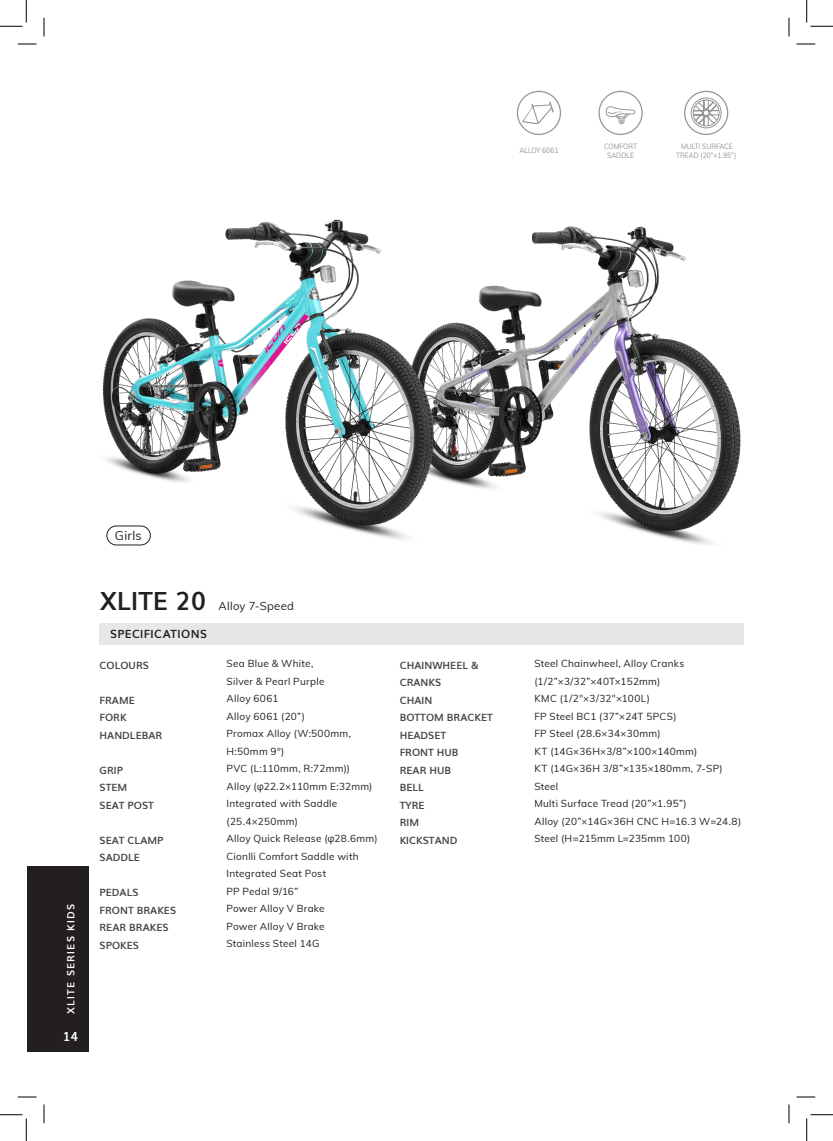
<style>
.page{position:relative;width:833px;height:1141px;background:#fff}
.page>*{position:absolute;margin:0;border:0;box-sizing:border-box;transform-origin:0 0}
.Title_Bold{font:700 25px "Muli";color:#231f20}
.Specs_Bold{font:12.5px "Muli";letter-spacing:.02em;color:#231f20}
.t1{font:700 12.5px "Muli";color:#fff}
.Specs_Bold-2{font:700 11.25px "Muli";letter-spacing:.035em;color:#231f20}
.Specs_Bold-3{font:11.25px "Muli";letter-spacing:.025em;color:#231f20}
.t2{font:10px/17.5px "Muli";letter-spacing:.025em;color:#231f20}
.t3{font:700 10px/17.5px "Muli";color:#454647}
.Page_Number{font:700 10px "Muli";letter-spacing:.12em;color:#fff}
.t4{font:7.5px/9px "Muli";color:#939598;text-align:center;scale:.9 1}
.s1{font-family:"Open Sans"}
</style>
<div class="page">
<div style="left:27px;top:865px;width:61px;height:186px;background:#231f20"></div>
<div style="left:99px;top:622px;width:644px;height:22px;background:#e6e7e9"></div>
<img style="left:440px;top:226px;width:301px;height:319px">
<img style="left:102px;top:219px;width:338px;height:326px">
<svg style="left:522px;top:102px;width:31px;height:22px"></svg>
<div style="left:516px;top:91px;width:44px;height:44px;border:1px solid #939598;border-radius:50%"></div>
<div style="left:598px;top:91px;width:44px;height:44px;border:1px solid #939598;border-radius:50%"></div>
<div style="left:683px;top:91px;width:44px;height:44px;border:1px solid #939598;border-radius:50%"></div>
<svg style="left:605px;top:106px;width:30px;height:18px"></svg>
<svg style="left:689px;top:97px;width:32px;height:32px"></svg>
<div style="left:106px;top:525px;width:44px;height:20px;border:1px solid #231f20;border-radius:9px"></div>
<svg style="left:18px;top:43px;width:18px;height:2px"></svg>
<svg style="left:796px;top:43px;width:18px;height:2px"></svg>
<svg style="left:18px;top:1096px;width:18px;height:1px"></svg>
<svg style="left:796px;top:1096px;width:18px;height:1px"></svg>
<svg style="left:43px;top:18px;width:2px;height:18px"></svg>
<svg style="left:43px;top:1104px;width:2px;height:19px"></svg>
<svg style="left:788px;top:18px;width:1px;height:18px"></svg>
<svg style="left:788px;top:1104px;width:1px;height:19px"></svg>
<svg style="left:0;top:0;width:27px;height:27px"></svg>
<svg style="left:0;top:1114px;width:27px;height:26px"></svg>
<svg style="left:806px;top:0;width:26px;height:27px"></svg>
<svg style="left:806px;top:1114px;width:26px;height:26px"></svg>
<p class="t4" style="left:519px;top:145px;width:45px">ALLOY 6061</p>
<p class="t4" style="left:603px;top:141px;width:38px">COMFORT</p>
<p class="t4" style="left:606px;top:150px;width:31px">SADDLE</p>
<p class="t4" style="left:675px;top:141px;width:68px">MULTI SURFACE<br>TREAD (20”×1.95”)</p>
<p class="Page_Number" style="left:63px;top:1013px;width:111px;rotate:-90deg">XLITE SERIES KIDS</p>
<p class="t1" style="left:63px;top:1026px;width:17px">14</p>
<p class="Specs_Bold" style="left:115px;top:526px;width:28px">Girls</p>
<p class="Title_Bold" style="left:100px;top:580px;width:108px">XLITE 20</p>
<p class="Specs_Bold-2" style="left:110px;top:625px;width:98px">SPECIFICATIONS</p>
<p class="t3" style="left:99px;top:655px;width:51px">COLOURS</p>
<p class="t3" style="left:99px;top:690px;width:37px">FRAME</p>
<p class="t3" style="left:99px;top:708px;width:29px">FORK</p>
<p class="t3" style="left:99px;top:725px;width:64px">HANDLEBAR</p>
<p class="t3" style="left:99px;top:760px;width:25px">GRIP</p>
<p class="t3" style="left:99px;top:778px;width:29px">STEM</p>
<p class="t3" style="left:99px;top:795px;width:56px">SEAT POST</p>
<p class="t3" style="left:99px;top:830px;width:65px">SEAT CLAMP</p>
<p class="t3" style="left:99px;top:848px;width:42px">SADDLE</p>
<p class="t3" style="left:99px;top:883px;width:41px">PEDALS</p>
<p class="t3" style="left:99px;top:900px;width:78px">FRONT BRAKES</p>
<p class="t3" style="left:99px;top:918px;width:71px">REAR BRAKES</p>
<p class="t3" style="left:99px;top:935px;width:41px">SPOKES</p>
<p class="Specs_Bold-3" style="left:218px;top:597px;width:77px">Alloy 7-Speed</p>
<p class="t2" style="left:226px;top:654px;width:88px">Sea Blue &amp; White,</p>
<p class="t2" style="left:226px;top:672px;width:99px">Silver &amp; Pearl Purple</p>
<p class="t2" style="left:226px;top:689px;width:53px">Alloy 6061</p>
<p class="t2" style="left:226px;top:707px;width:80px">Alloy 6061 (20”)</p>
<p class="t2" style="left:226px;top:724px;width:126px">Promax Alloy (W:500mm,<br>H:50mm 9°)</p>
<p class="t2" style="left:226px;top:759px;width:125px">PVC (L:110mm, R:72mm))</p>
<p class="t2" style="left:226px;top:777px;width:147px">Alloy (<span class="s1">φ</span>22.2×110mm E:32mm)</p>
<p class="t2" style="left:226px;top:794px;width:112px">Integrated with Saddle (25.4×250mm)</p>
<p class="t2" style="left:226px;top:829px;width:152px">Alloy Quick Release (<span class="s1">φ</span>28.6mm)</p>
<p class="t2" style="left:226px;top:847px;width:133px">Cionlli Comfort Saddle with<br>Integrated Seat Post</p>
<p class="t2" style="left:226px;top:882px;width:73px">PP Pedal 9/16”</p>
<p class="t2" style="left:226px;top:899px;width:99px">Power Alloy V Brake</p>
<p class="t2" style="left:226px;top:917px;width:99px">Power Alloy V Brake</p>
<p class="t2" style="left:226px;top:934px;width:94px">Stainless Steel 14G</p>
<p class="t3" style="left:399px;top:655px;width:81px">CHAINWHEEL &amp;<br>CRANKS</p>
<p class="t3" style="left:399px;top:690px;width:34px">CHAIN</p>
<p class="t3" style="left:399px;top:708px;width:95px">BOTTOM BRACKET</p>
<p class="t3" style="left:399px;top:725px;width:48px">HEADSET</p>
<p class="t3" style="left:399px;top:743px;width:60px">FRONT HUB</p>
<p class="t3" style="left:399px;top:760px;width:53px">REAR HUB</p>
<p class="t3" style="left:399px;top:778px;width:26px">BELL</p>
<p class="t3" style="left:399px;top:795px;width:26px">TYRE</p>
<p class="t3" style="left:399px;top:813px;width:21px">RIM</p>
<p class="t3" style="left:399px;top:830px;width:59px">KICKSTAND</p>
<p class="t2" style="left:534px;top:654px;width:151px">Steel Chainwheel, Alloy Cranks (1/2”×3/32”×40T×152mm)</p>
<p class="t2" style="left:534px;top:689px;width:117px">KMC (1/2<span class="s1">″</span>×3/32<span class="s1">″</span>×100L)</p>
<p class="t2" style="left:534px;top:707px;width:144px">FP Steel BC1 (37”×24T 5PCS)</p>
<p class="t2" style="left:534px;top:724px;width:128px">FP Steel (28.6×34×30mm)</p>
<p class="t2" style="left:534px;top:742px;width:164px">KT (14G×36H×3/8”×100×140mm)</p>
<p class="t2" style="left:534px;top:759px;width:190px">KT (14G×36H 3/8”×135×180mm, 7-SP)</p>
<p class="t2" style="left:534px;top:777px;width:25px">Steel</p>
<p class="t2" style="left:534px;top:794px;width:154px">Multi Surface Tread (20”×1.95”)</p>
<p class="t2" style="left:534px;top:812px;width:208px">Alloy (20”×14G×36H CNC H=16.3 W=24.8)</p>
<p class="t2" style="left:534px;top:829px;width:157px">Steel (H=215mm L=235mm 100)</p>
</div>
